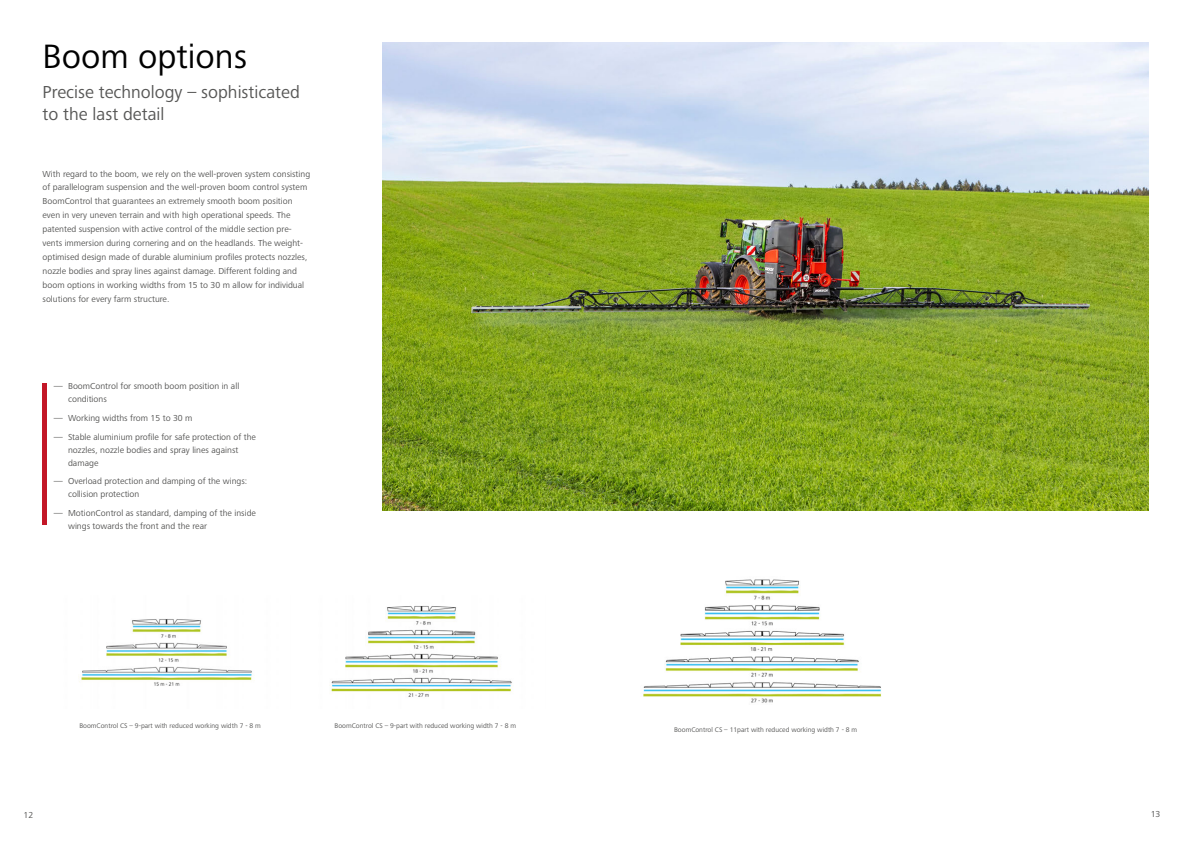
<style>
.page{position:relative;width:1191px;height:842px;background:#fff}
.page>*{position:absolute;margin:0;border:0;box-sizing:border-box;transform-origin:0 0}
.A_HEAD{font:35px "Frutiger Next LTW1 G";color:#000}
.t1{font:18px/22px "Frutiger Next LTW1 G";color:#575756}
.t2{font:9px/14px "Frutiger Next LTW1 G";color:#575756}
.t3{font:7px "Frutiger Next LTW1 G";color:#575756}
</style>
<div class="page">
<img style="left:78px;top:619px;width:174px;height:67px">
<img style="left:329px;top:606px;width:183px;height:91px">
<img style="left:643px;top:579px;width:239px;height:124px">
<img style="left:383px;top:43px;width:765px;height:467px">
<hr style="left:43px;top:383px;width:4px;height:141px;background:#c31727">
<p class="A_HEAD" style="left:43px;top:36px;width:206px">Boom options</p>
<p class="t1" style="left:43px;top:82px;width:259px">Precise technology – sophisticated to the last detail</p>
<p class="t2" style="left:43px;top:167px;width:269px;line-height:13px">With regard to the boom, we rely on the well-proven system consisting of parallelogram suspension and the well-proven boom control system</p>
<p class="t2" style="left:43px;top:194px;width:266px">BoomControl that guarantees an extremely smooth boom position even in very uneven terrain and with high operational speeds. The patented suspension with active control of the middle section pre&shy;vents immersion during cornering and on the headlands. The weight&shy;optimised design made of durable aluminium profiles protects nozzles, nozzle bodies and spray lines against damage. Different folding and boom options in working widths from 15 to 30 m allow for individual solutions for every farm structure.</p>
<p class="t2" style="left:68px;top:380px;width:173px;line-height:13px;text-indent:-14px">― BoomControl for smooth boom position in all conditions</p>
<p class="t2" style="left:54px;top:411px;width:140px">― Working widths from 15 to 30 m</p>
<p class="t2" style="left:68px;top:430px;width:189px;line-height:13px;text-indent:-14px">― Stable aluminium profile for safe protection of the nozzles, nozzle bodies and spray lines against damage</p>
<p class="t2" style="left:68px;top:475px;width:181px;line-height:13px;text-indent:-14px">― Overload protection and damping of the wings: collision protection</p>
<p class="t2" style="left:68px;top:507px;width:189px;line-height:13px;text-indent:-14px">― MotionControl as standard, damping of the inside wings towards the front and the rear</p>
<p class="t3" style="left:79px;top:722px;width:183px">BoomControl CS – 9-part with reduced working width 7 - 8 m</p>
<p class="t3" style="left:334px;top:722px;width:183px">BoomControl CS – 9-part with reduced working width 7 - 8 m</p>
<p class="t3" style="left:674px;top:725px;width:184px">BoomControl CS – 11part with reduced working width 7 - 8 m</p>
<p class="t2" style="left:23px;top:808px;width:11px">12</p>
<p class="t2" style="left:1150px;top:807px;width:11px">13</p>
</div>
